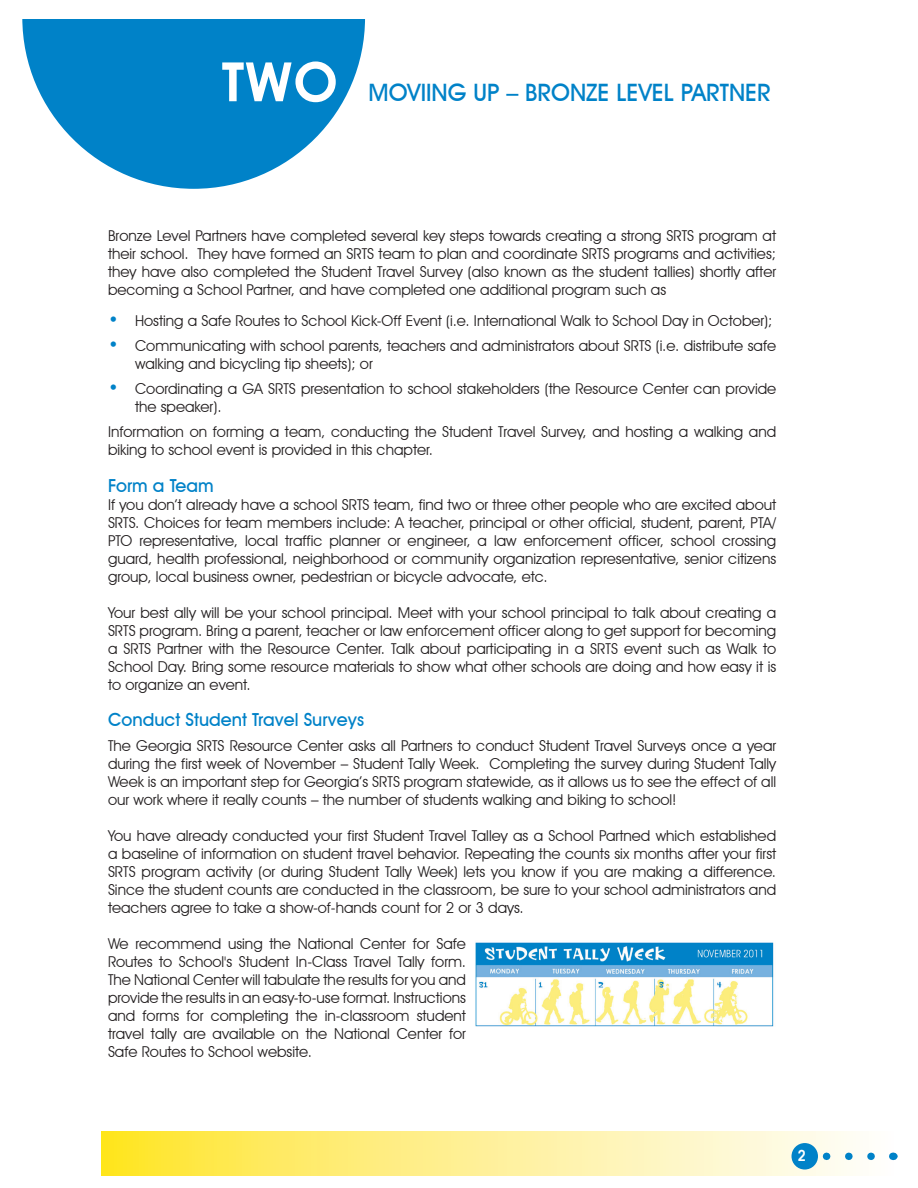
<style>
.page{position:relative;width:918px;height:1188px;background:#fff}
.page>*{position:absolute;margin:0;border:0;box-sizing:border-box;transform-origin:0 0}
.t1{font:700 54px "Century Gothic";color:#fff}
.t2{font:500 24px "Avant Garde IT Cby BT";color:#0082c8}
.body_title_ONE{font:500 18px "Avant Garde IT Cby BT";color:#0082c8}
.bodyCOPY{font:500 18px "Avant Garde IT Cby BT";color:#0082c8}
.t3{font:700 18px "Century Gothic";color:#fff}
.bodyCOPY-2{font:15px/18px "Avant Garde IT Cby BT";color:#231f20;text-align:justify}
.bullet_-_no_indent{font:15px/18px "Avant Garde IT Cby BT";color:#231f20}
.s1{font-size:18px;color:#0082c8}
.s2{font-family:"ITC Avant Garde Std";font-weight:600;font-stretch:condensed;font-size:15px}
</style>
<div class="page">
<svg style="left:101px;top:1132px;width:796px;height:43px;background:#fef096"></svg>
<svg style="left:827px;top:1153px;width:55px;height:7px"></svg>
<div style="left:792px;top:1143px;width:26px;height:27px;background:#0082c8;border-radius:50%"></div>
<svg style="left:22px;top:19px;width:343px;height:170px;fill:#0082c8"></svg>
<img style="left:475px;top:942px;width:299px;height:85px">
<p class="t1" style="left:222px;top:41px;width:118px">TWO</p>
<p class="t2" style="left:368px;top:78px;width:404px">MOVIING UP – BRONZE LEVEL PARTNER</p>
<p class="bodyCOPY-2" style="left:108px;top:226px;width:670px">Bronze Level Partners have completed several key steps towards creating a strong SRTS program at their school. They have formed an SRTS team to plan and coordinate SRTS programs and activities; they have also completed the Student Travel Survey (also known as the student tallies) shortly after becoming a School Partner, and have completed one additional program such as</p>
<p class="bullet_-_no_indent" style="left:108px;top:312px;width:666px"><span class="s1">•</span> Hosting a Safe Routes to School Kick-Off Event (i.e. International Walk to School Day in October);</p>
<p class="bullet_-_no_indent" style="left:135px;top:337px;width:643px;text-indent:-27px"><span class="s1">•</span> Communicating with school parents, teachers and administrators about SRTS (i.e. distribute safe walking and bicycling tip sheets); or</p>
<p class="bullet_-_no_indent" style="left:135px;top:379px;width:643px;text-indent:-27px"><span class="s1">•</span> Coordinating a GA SRTS presentation to school stakeholders (the Resource Center can provide the speaker).</p>
<p class="bodyCOPY-2" style="left:108px;top:422px;width:670px">Information on forming a team, conducting the Student Travel Survey, and hosting a walking and biking to school event is provided in this chapter.</p>
<p class="bodyCOPY" style="left:108px;top:475px;width:107px">Form a Team</p>
<p class="bodyCOPY-2" style="left:108px;top:496px;width:670px">If you don’t already have a school SRTS team, find two or three other people who are excited about SRTS. Choices for team members include: A teacher, principal or other official, student, parent, PTA/ PTO representative, local traffic planner or engineer, a law enforcement officer, school crossing guard, health professional, neighborhood or community organization representative, senior citizens group, local business owner, pedestrian or bicycle advocate, etc.</p>
<p class="bodyCOPY-2" style="left:108px;top:604px;width:670px">Your best ally will be your school principal. Meet with your school principal to talk about creating a SRTS program. Bring a parent, teacher or law enforcement officer along to get support for becoming a SRTS Partner with the Resource Center. Talk about participating in a SRTS event such as Walk to School Day. Bring some resource materials to show what other schools are doing and how easy it is to organize an event.</p>
<p class="body_title_ONE" style="left:108px;top:709px;width:258px">Conduct Student Travel Surveys</p>
<p class="bodyCOPY-2" style="left:108px;top:736px;width:670px">The Georgia SRTS Resource Center asks all Partners to conduct Student Travel Surveys once a year during the first week of November – Student Tally Week. Completing the survey during Student Tally Week is an important step for Georgia’s SRTS program statewide, as it allows us to see the effect of all our work where it really counts – the number of students walking and biking to school!</p>
<p class="bodyCOPY-2" style="left:108px;top:826px;width:670px">You have already conducted your first Student Travel Talley as a School Partned which established a baseline of information on student travel behavior. Repeating the counts six months after your first SRTS program activity (or during Student Tally Week) lets you know if you are making a difference.<br>Since the student counts are conducted in the classroom, be sure to your school administrators and teachers agree to take a show-of-hands count for 2 or 3 days.</p>
<p class="bodyCOPY-2" style="left:108px;top:934px;width:360px">We recommend using the National Center for Safe Routes to School's Student In-Class Travel Tally form.<br>The National Center will tabulate the results for you and provide the results in an easy-to-use format. Instructions and forms for completing the in-classroom student travel tally are available on the National Center for Safe Routes to School website.</p>
<p class="t3" style="left:795px;top:1142px;width:12px">2<span class="s2">2</span></p>
</div>
